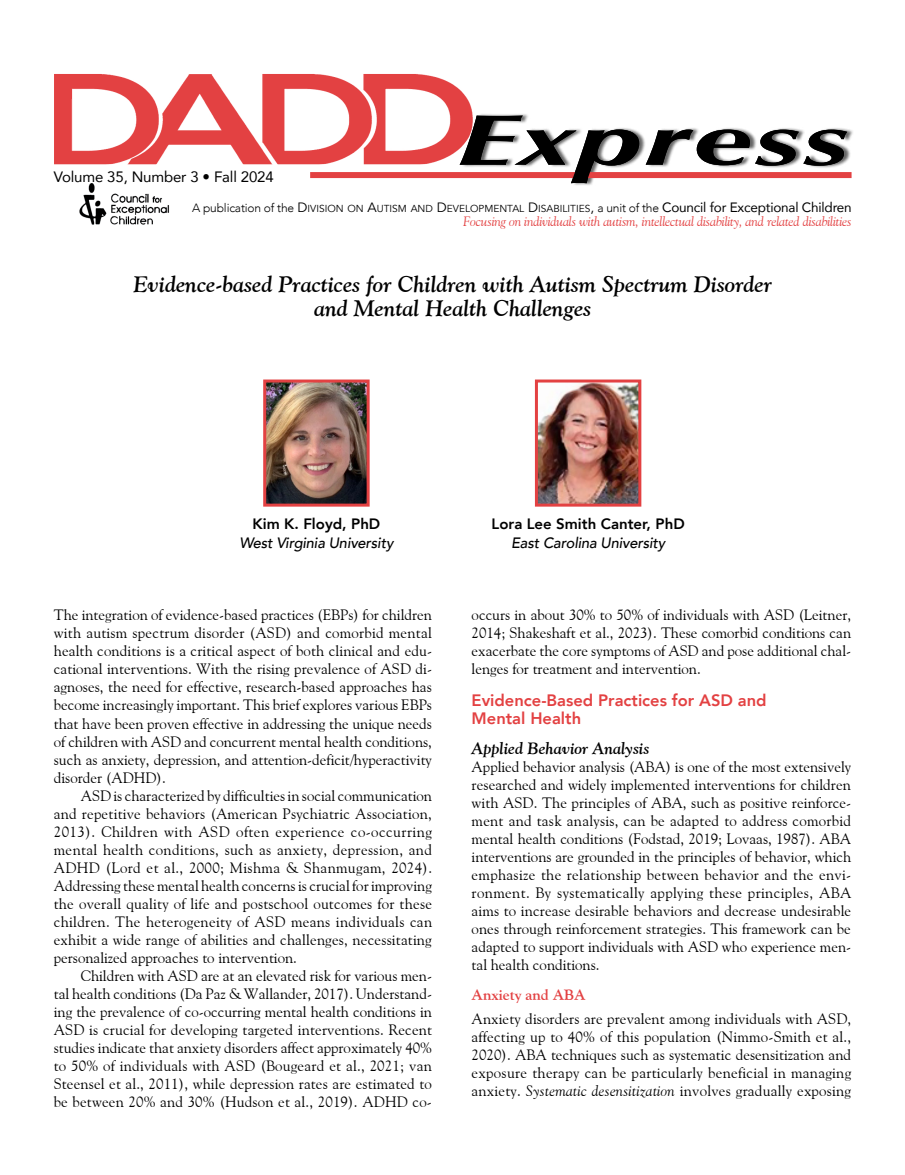
<style>
.page{position:relative;width:905px;height:1175px;background:#fff}
.page>*{position:absolute;margin:0;border:0;box-sizing:border-box;transform-origin:0 0}
.t1{font:italic 700 72px "Optima";letter-spacing:.02em;color:#000;scale:1.64 1}
.Dept_Title_EBP{font:italic 700 22.5px/24px "Goudy Old Style BT";color:#000;text-align:center}
.H1_Red{font:800 16.5px/18px "Avenir";color:#e34142}
.t2{font:italic 700 16.5px "Goudy Old Style BT";color:#000}
.Body_After_Head{font:15px/18px "Goudy Old Style BT";color:#000;text-align:justify}
.Body_Text{font:15px/18px "Goudy Old Style BT";color:#000;text-align:justify}
.Byline{font:italic 500 15px "Avenir";letter-spacing:-.01em;color:#000}
.Byline-2{font:800 15px "Avenir";color:#000}
.t3{font:15px "Avenir";letter-spacing:-.01em;color:#000}
.t4{font:700 15px "Goudy Old Style BT";color:#e34142}
.t5{font:italic 13.5px "Goudy Old Style BT";letter-spacing:-.015em;color:#e34142}
.t6{font:10.2px "Avenir";color:#000}
.s1{font-weight:300;font-size:12px}
.s2{font-size:13.5px}
.s3{font-style:italic}
</style>
<div class="page">
<img style="left:79px;top:184px;width:90px;height:41px">
<div style="left:461px;top:113px;width:393px;height:73px;background:#000;opacity:.6"></div>
<img style="left:54px;top:74px;width:419px;height:90px">
<div style="left:310px;top:172px;width:266px;height:6px;background:#e34142"></div>
<div style="left:588px;top:172px;width:263px;height:6px;background:#e34142"></div>
<img style="left:267px;top:383px;width:98px;height:119px">
<div style="left:263px;top:379px;width:106px;height:127px;border:3px solid #e34142"></div>
<img style="left:539px;top:383px;width:98px;height:119px">
<div style="left:535px;top:379px;width:106px;height:127px;border:3px solid #e34142"></div>
<p class="t3" style="left:54px;top:164px;width:221px">Volume 35, Number 3 • Fall 2024</p>
<p class="t1" style="left:455px;top:98px;width:241px">Express</p>
<p class="t6" style="left:192px;top:203px;width:661px"><span class="s1">A publication of the</span> <span class="s2">D</span>IVISION ON <span class="s2">A</span>UTISM AND <span class="s2">D</span>EVELOPMENTAL <span class="s2">D</span>ISABILITIES<span class="s2">,</span> <span class="s1">a unit of the</span> <span class="s2">Council for Exceptional Children</span></p>
<p class="t5" style="left:463px;top:213px;width:390px">Focusing on individuals with autism, intellectual disability, and related disabilities</p>
<p class="Dept_Title_EBP" style="left:134px;top:271px;width:639px">Evidence-based Practices for Children with Autism Spectrum Disorder and Mental Health Challenges</p>
<p class="Byline-2" style="left:252px;top:512px;width:129px">Kim K. Floyd, PhD</p>
<p class="Byline" style="left:239px;top:534px;width:155px">West Virginia University</p>
<p class="Body_After_Head" style="left:54px;top:606px;width:380px">The integration of evidence-based practices (EBPs) for children with autism spectrum disorder (ASD) and comorbid mental health conditions is a critical aspect of both clinical and edu&shy;cational interventions. With the rising prevalence of ASD di&shy;agnoses, the need for effective, research-based approaches has become increasingly important. This brief explores various EBPs that have been proven effective in addressing the unique needs of children with ASD and concurrent mental health conditions, such as anxiety, depression, and attention-deficit/hyperactivity disorder (ADHD).</p>
<p class="Body_Text" style="left:54px;top:786px;width:380px;text-indent:27px">ASD is characterized by difficulties in social communication and repetitive behaviors (American Psychiatric Association, 2013). Children with ASD often experience co-occurring mental health conditions, such as anxiety, depression, and ADHD (Lord et al., 2000; Mishma &amp; Shanmugam, 2024).<br>Addressing these mental health concerns is crucial for improving the overall quality of life and postschool outcomes for these children. The heterogeneity of ASD means individuals can exhibit a wide range of abilities and challenges, necessitating personalized approaches to intervention.</p>
<p class="Body_Text" style="left:54px;top:966px;width:380px;text-indent:27px">Children with ASD are at an elevated risk for various men&shy;tal health conditions (Da Paz &amp; Wallander, 2017). Understand&shy;ing the prevalence of co-occurring mental health conditions in ASD is crucial for developing targeted interventions. Recent studies indicate that anxiety disorders affect approximately 40% to 50% of individuals with ASD (Bougeard et al., 2021; van Steensel et al., 2011), while depression rates are estimated to be between 20% and 30% (Hudson et al., 2019). ADHD co-</p>
<p class="Byline-2" style="left:491px;top:512px;width:195px">Lora Lee Smith Canter, PhD</p>
<p class="Byline" style="left:511px;top:534px;width:155px">East Carolina University</p>
<p class="Body_Text" style="left:471px;top:606px;width:381px">occurs in about 30% to 50% of individuals with ASD (Leitner, 2014; Shakeshaft et al., 2023). These comorbid conditions can exacerbate the core symptoms of ASD and pose additional chal&shy;lenges for treatment and intervention.</p>
<p class="H1_Red" style="left:471px;top:691px;width:296px">Evidence-Based Practices for ASD and<br>Mental Health</p>
<h2 class="t2" style="left:471px;top:738px;width:179px">Applied Behavior Analysis</h2>
<p class="Body_After_Head" style="left:471px;top:757px;width:381px">Applied behavior analysis (ABA) is one of the most extensively researched and widely implemented interventions for children with ASD. The principles of ABA, such as positive reinforce&shy;ment and task analysis, can be adapted to address comorbid mental health conditions (Fodstad, 2019; Lovaas, 1987). ABA interventions are grounded in the principles of behavior, which emphasize the relationship between behavior and the envi&shy;ronment. By systematically applying these principles, ABA aims to increase desirable behaviors and decrease undesirable ones through reinforcement strategies. This framework can be adapted to support individuals with ASD who experience men&shy;tal health conditions.</p>
<h3 class="t4" style="left:471px;top:985px;width:115px">Anxiety and ABA</h3>
<p class="Body_After_Head" style="left:471px;top:1009px;width:381px">Anxiety disorders are prevalent among individuals with ASD, affecting up to 40% of this population (Nimmo-Smith et al., 2020). ABA techniques such as systematic desensitization and exposure therapy can be particularly beneficial in managing anxiety. <span class="s3">Systematic desensitization</span> involves gradually exposing</p>
</div>
